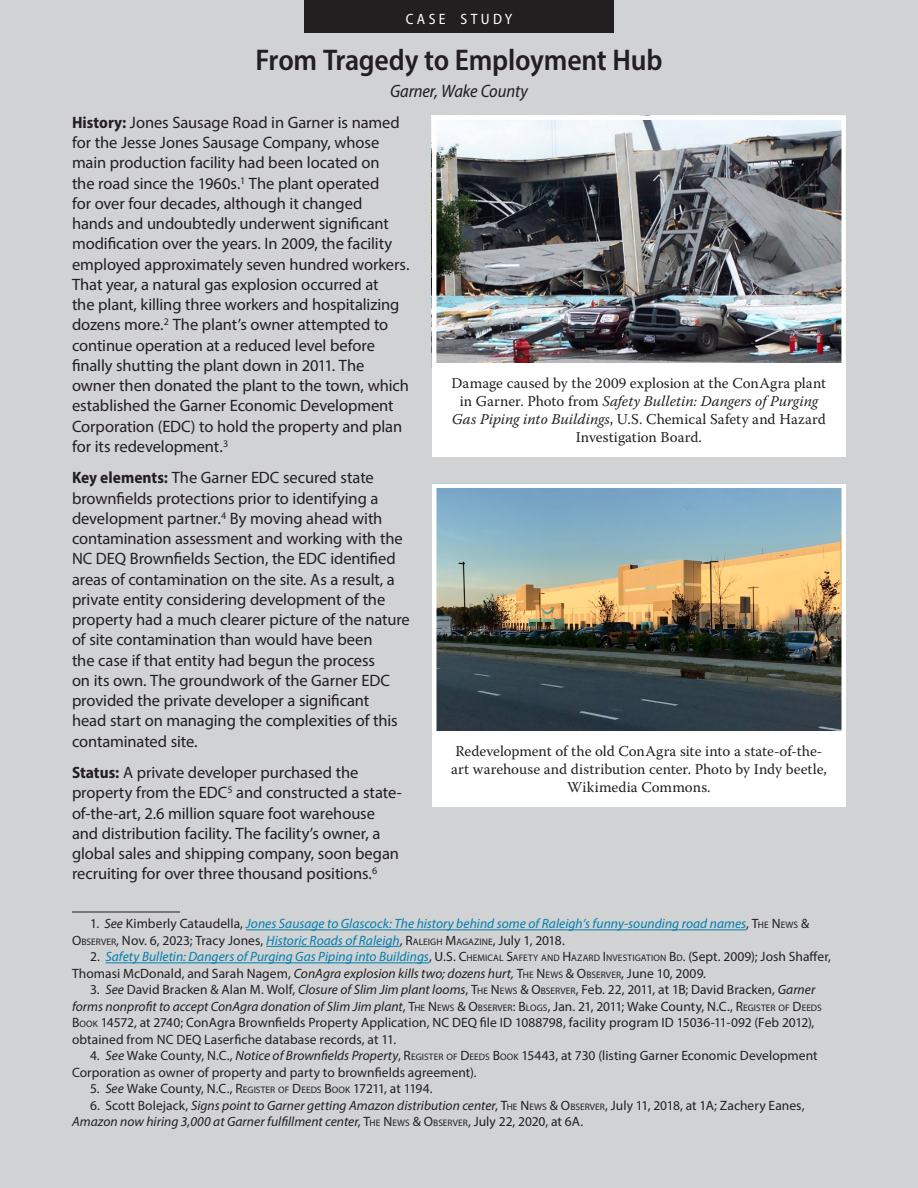
<style>
.page{position:relative;width:918px;height:1188px;background:#d1d2d4}
.page>*{position:absolute;margin:0;border:0;box-sizing:border-box;transform-origin:0 0}
.CS_Title{font:600 semi-condensed 30px "Myriad Pro";letter-spacing:-.01em;color:#231f20}
.CS_City_Location{font:italic semi-condensed 18px "Myriad Pro";letter-spacing:-.005em;color:#231f20}
.CS_body_no_indent_after{font:16.5px/20.2px "Myriad Pro";letter-spacing:-.005em;color:#231f20}
.t1{font:15px/18px "Warnock Pro";letter-spacing:.01em;color:#231f20;text-align:center}
.t2{font:semi-condensed 15px "Myriad Pro";letter-spacing:.225em;color:#fff}
.CS_footnote{font:13.5px/16.5px "Myriad Pro";letter-spacing:.005em;color:#231f20}
.CS_footnote-2{font:italic 13.5px/16.5px "Myriad Pro";letter-spacing:.005em;color:#231f20}
.CS_footnote-3{font:italic 13.5px/16.5px "Myriad Pro";letter-spacing:.005em;color:#007fae}
.s1{font-weight:700;font-stretch:semi-condensed}
.s2{font-style:normal;color:#231f20}
.s3{color:#231f20}
.s4{font-style:normal;font-size:9.45px;color:#231f20}
.s5{font-style:italic;color:#007fae}
.s6{font-style:inherit}
.s7{font-size:9.45px}
.s8{font-style:italic}
.s9{font-style:normal}
.s10{font-style:normal;font-size:9.45px}
</style>
<div class="page">
<div style="left:304px;top:0;width:310px;height:33px;background:#231f20"></div>
<img style="left:437px;top:489px;width:404px;height:242px">
<div style="left:432px;top:484px;width:414px;height:252px;border:4px solid #fff"></div>
<div style="left:432px;top:736px;width:414px;height:71px;background:#fff"></div>
<img style="left:437px;top:121px;width:404px;height:242px">
<div style="left:432px;top:116px;width:414px;height:252px;border:4px solid #fff"></div>
<div style="left:432px;top:368px;width:414px;height:89px;background:#fff"></div>
<hr style="left:72px;top:912px;width:108px;height:1px;background:#231f20">
<hr style="left:246px;top:930px;width:500px;height:1px;background:#007fae">
<hr style="left:266px;top:946px;width:134px;height:1px;background:#007fae">
<hr style="left:106px;top:963px;width:323px;height:1px;background:#007fae">
<p class="t2" style="left:406px;top:10px;width:108px">CASE STUDY</p>
<p class="CS_Title" style="left:256px;top:41px;width:408px">From Tragedy to Employment Hub</p>
<p class="CS_City_Location" style="left:390px;top:80px;width:139px">Garner, Wake County</p>
<p class="CS_body_no_indent_after" style="left:72px;top:112px;width:339px"><span class="s1">History:</span> Jones Sausage Road in Garner is named for the Jesse Jones Sausage Company, whose main production facility had been located on<br>the road since the 1960s.<sup>1</sup> The plant operated<br>for over four decades, although it changed<br>hands and undoubtedly underwent significant modification over the years. In 2009, the facility employed approximately seven hundred workers.<br>That year, a natural gas explosion occurred at<br>the plant, killing three workers and hospitalizing dozens more.<sup>2</sup> The plant’s owner attempted to continue operation at a reduced level before finally shutting the plant down in 2011. The owner then donated the plant to the town, which established the Garner Economic Development Corporation (EDC) to hold the property and plan for its redevelopment.<sup>3</sup></p>
<p class="CS_body_no_indent_after" style="left:72px;top:467px;width:339px"><span class="s1">Key elements:</span> The Garner EDC secured state brownfields protections prior to identifying a development partner.<sup>4</sup> By moving ahead with contamination assessment and working with the NC DEQ Brownfields Section, the EDC identified areas of contamination on the site. As a result, a private entity considering development of the property had a much clearer picture of the nature of site contamination than would have been<br>the case if that entity had begun the process<br>on its own. The groundwork of the Garner EDC provided the private developer a significant<br>head start on managing the complexities of this contaminated site.</p>
<p class="CS_body_no_indent_after" style="left:72px;top:762px;width:331px"><span class="s1">Status:</span> A private developer purchased the property from the EDC<sup>5</sup> and constructed a state&shy;of-the-art, 2.6 million square foot warehouse and distribution facility. The facility’s owner, a global sales and shipping company, soon began recruiting for over three thousand positions.<sup>6</sup></p>
<p class="CS_footnote-3" style="left:72px;top:916px;width:739px;text-indent:18px"><span class="s2">1.</span> <span class="s3">See</span> <span class="s2">Kimberly Cataudella,</span> Jones Sausage to Glascock: The history behind some of Raleigh’s funny-sounding road names<span class="s2">,</span> <span class="s2">T</span><span class="s4">HE</span> <span class="s2">N</span><span class="s4">EWS</span> <span class="s2">&amp;<br>O</span><span class="s4">BSERVER</span><span class="s2">, Nov. 6, 2023; Tracy Jones,</span> Historic Roads of Raleigh<span class="s2">,</span> <span class="s2">R</span><span class="s4">ALEIGH</span> <span class="s2">M</span><span class="s4">AGAZIN E</span><span class="s2">, July 1, 2018.</span></p>
<p class="CS_footnote" style="left:72px;top:949px;width:761px;text-indent:18px">2. <span class="s5">Safety Bulletin: Dangers of Purging Gas Piping into Buildings</span>, <span class="s6">U.S. C</span><span class="s7">HEMICAL</span> <span class="s6">S</span><span class="s7">AFETY AN D</span> <span class="s6">H</span> <span class="s7">AZARD</span> <span class="s6">I</span> <span class="s7">NVESTIGATION</span> <span class="s6">B</span> <span class="s7">D</span><span class="s6">.</span> (Sept. 2009); Josh Shaffer,<br>Thomasi McDonald, and Sarah Nagem, <span class="s8">ConAgra explosion kills two; dozens hurt,</span> <span class="s6">T</span><span class="s7">HE</span> <span class="s6">N</span><span class="s7">EWS</span> <span class="s6">&amp; O</span><span class="s7">BSERVER</span>, June 10, 2009.</p>
<p class="CS_footnote" style="left:72px;top:982px;width:751px;text-indent:18px">3. <span class="s8">See</span> David Bracken &amp; Alan M. Wolf, <span class="s8">Closure of Slim Jim plant looms</span>, <span class="s6">T</span><span class="s7">HE</span> <span class="s6">N</span><span class="s7">EWS</span> <span class="s6">&amp; O</span><span class="s7">BSERVER</span>, Feb. 22, 2011, at 1B; David Bracken, <span class="s8">Garner forms nonprofit to accept ConAgra donation of Slim Jim plant</span>, <span class="s6">T</span><span class="s7">HE</span> <span class="s6">N</span><span class="s7">EWS</span> <span class="s6">&amp; O</span><span class="s7">BSERVER</span><span class="s6">: B</span> <span class="s7">LOGS</span>, Jan. 21, 2011; Wake County, N.C., <span class="s6">R</span><span class="s7">EGISTER OF</span> <span class="s6">D</span> <span class="s7">EEDS </span><span class="s6">B</span><span class="s7">OO K</span> 14572, at 2740; ConAgra Brownfields Property Application, NC DEQ file ID 1088798, facility program ID 15036-11-092 (Feb 2012), obtained from NC DEQ Laserfiche database records, at 11.</p>
<p class="CS_footnote" style="left:72px;top:1048px;width:747px;text-indent:18px">4. <span class="s8">See</span> Wake County, N.C., <span class="s8">Notice of Brownfields Property</span>, <span class="s6">R</span><span class="s7">EGISTER OF</span> <span class="s6">D</span> <span class="s7">EEDS</span> <span class="s6">B</span><span class="s7">OO K</span> 15443, at 730 (listing Garner Economic Development<br>Corporation as owner of property and party to brownfields agreement).</p>
<p class="CS_footnote" style="left:90px;top:1081px;width:344px">5. <span class="s8">See</span> Wake County, N.C., <span class="s6">R</span><span class="s7">EGISTER OF</span> <span class="s6">D</span> <span class="s7">EEDS</span> <span class="s6">B</span><span class="s7">OOK</span> 17211, at 1194.</p>
<p class="CS_footnote-2" style="left:72px;top:1097px;width:734px;text-indent:18px"><span class="s9">6. Scott Bolejack,</span> Signs point to Garner getting Amazon distribution center<span class="s9">,</span> <span class="s9">T</span><span class="s10">HE</span> <span class="s9">N</span><span class="s10">EWS</span> <span class="s9">&amp; O</span><span class="s10">BSERVER</span><span class="s9">, July 11, 2018, at 1A; Zachery Eanes,<br></span>Amazon now hiring 3,000 at Garner fulfillment center<span class="s9">,</span> <span class="s9">T</span><span class="s10">HE</span> <span class="s9">N</span><span class="s10">EWS</span> <span class="s9">&amp; O</span><span class="s10">BSERVER</span><span class="s9">, July 22, 2020, at 6A.</span></p>
<p class="t1" style="left:452px;top:373px;width:376px">Damage caused by the 2009 explosion at the ConAgra plant in Garner. Photo from <span class="s8">Safety Bulletin: Dangers of Purging Gas Piping into Buildings</span>, U.S. Chemical Safety and Hazard Investigation Board.</p>
<p class="t1" style="left:451px;top:741px;width:377px">Redevelopment of the old ConAgra site into a state-of-the&shy;art warehouse and distribution center. Photo by Indy beetle,<br>Wikimedia Commons.</p>
</div>
